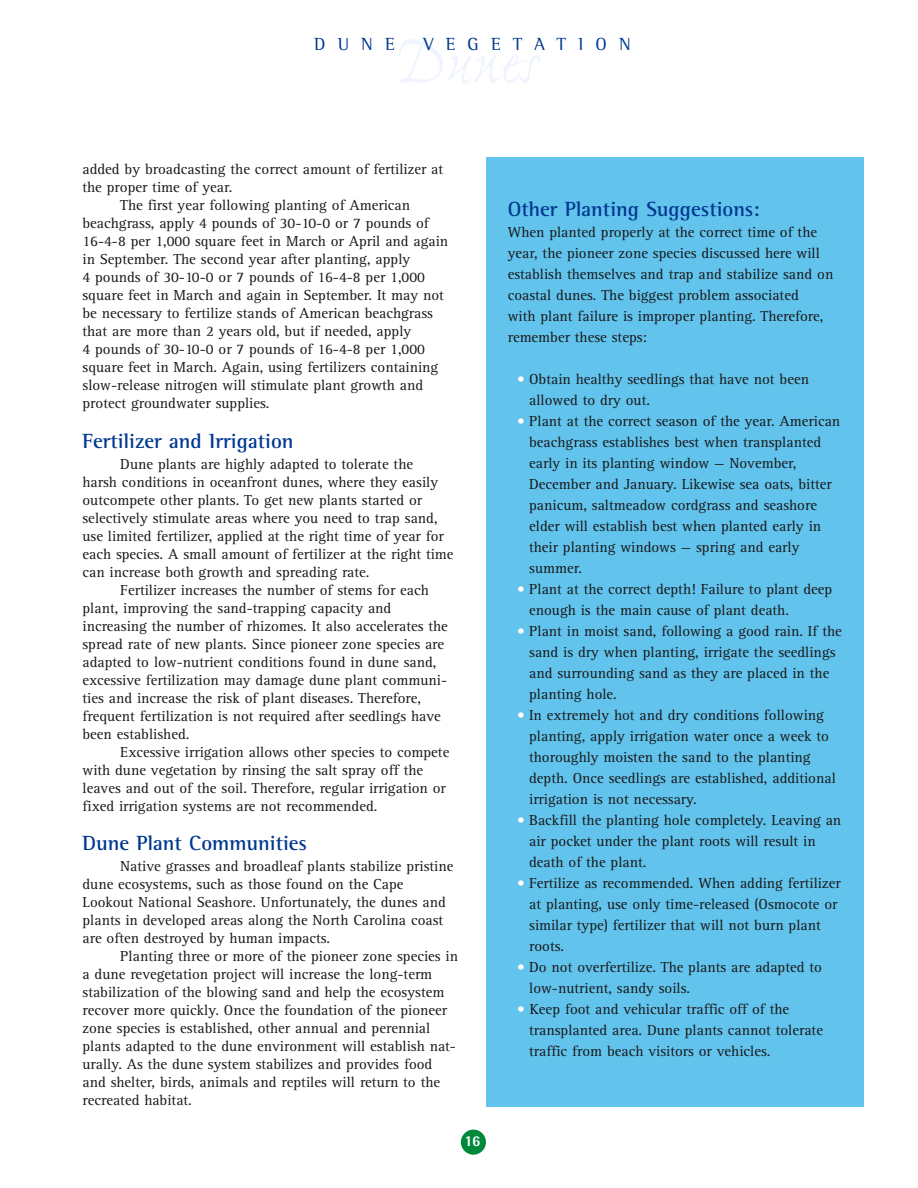
<style>
.page{position:relative;width:918px;height:1188px;background:#fff}
.page>*{position:absolute;margin:0;border:0;box-sizing:border-box;transform-origin:0 0}
.t1{font:700 21px "Rotis Semi Serif";color:#003890}
.t2{font:18px "Rotis Semi Serif";letter-spacing:.675em;color:#003890}
.t3{font:15px/21px "Rotis Serif";color:#181819}
.t4{font:800 15px "Rotis Semi Sans";color:#fff}
.s1{color:#fff}
</style>
<div class="page">
<div style="left:461px;top:1130px;width:25px;height:25px;background:#00893b;border-radius:50%"></div>
<div style="left:486px;top:158px;width:378px;height:949px;background:#62c3ec"></div>
<p class="t2" style="left:314px;top:37px;width:82px">DUNE</p>
<p class="t2" style="left:423px;top:37px;width:209px">VEGETATION</p>
<p class="t3" style="left:82px;top:160px;width:362px">added by broadcasting the correct amount of fertilizer at</p>
<p class="t3" style="left:82px;top:178px;width:151px">the proper time of year.</p>
<p class="t3" style="left:120px;top:196px;width:291px">The first year following planting of American</p>
<p class="t3" style="left:82px;top:214px;width:348px">beachgrass, apply 4 pounds of 30-10-0 or 7 pounds of</p>
<p class="t3" style="left:82px;top:232px;width:367px">16-4-8 per 1,000 square feet in March or April and again</p>
<p class="t3" style="left:82px;top:250px;width:329px">in September. The second year after planting, apply</p>
<p class="t3" style="left:82px;top:268px;width:344px">4 pounds of 30-10-0 or 7 pounds of 16-4-8 per 1,000</p>
<p class="t3" style="left:82px;top:286px;width:363px">square feet in March and again in September. It may not</p>
<p class="t3" style="left:82px;top:304px;width:352px">be necessary to fertilize stands of American beachgrass</p>
<p class="t3" style="left:82px;top:322px;width:330px">that are more than 2 years old, but if needed, apply</p>
<p class="t3" style="left:82px;top:340px;width:344px">4 pounds of 30-10-0 or 7 pounds of 16-4-8 per 1,000</p>
<p class="t3" style="left:82px;top:358px;width:357px">square feet in March. Again, using fertilizers containing</p>
<p class="t3" style="left:82px;top:376px;width:342px">slow-release nitrogen will stimulate plant growth and</p>
<p class="t3" style="left:82px;top:394px;width:189px">protect groundwater supplies.</p>
<h1 class="t1" style="left:82px;top:433px;width:213px">Fertilizer and Irrigation</h1>
<p class="t3" style="left:120px;top:455px;width:294px">Dune plants are highly adapted to tolerate the</p>
<p class="t3" style="left:82px;top:473px;width:357px">harsh conditions in oceanfront dunes, where they easily</p>
<p class="t3" style="left:82px;top:491px;width:341px">outcompete other plants. To get new plants started or</p>
<p class="t3" style="left:82px;top:509px;width:357px">selectively stimulate areas where you need to trap sand,</p>
<p class="t3" style="left:82px;top:527px;width:363px">use limited fertilizer, applied at the right time of year for</p>
<p class="t3" style="left:82px;top:545px;width:373px">each species. A small amount of fertilizer at the right time</p>
<p class="t3" style="left:82px;top:563px;width:289px">can increase both growth and spreading rate.</p>
<p class="t3" style="left:120px;top:581px;width:310px">Fertilizer increases the number of stems for each</p>
<p class="t3" style="left:82px;top:599px;width:310px">plant, improving the sand-trapping capacity and</p>
<p class="t3" style="left:82px;top:617px;width:367px">increasing the number of rhizomes. It also accelerates the</p>
<p class="t3" style="left:82px;top:635px;width:363px">spread rate of new plants. Since pioneer zone species are</p>
<p class="t3" style="left:82px;top:653px;width:355px">adapted to low-nutrient conditions found in dune sand,</p>
<p class="t3" style="left:82px;top:671px;width:366px">excessive fertilization may damage dune plant communi-</p>
<p class="t3" style="left:82px;top:689px;width:340px">ties and increase the risk of plant diseases. Therefore,</p>
<p class="t3" style="left:82px;top:707px;width:360px">frequent fertilization is not required after seedlings have</p>
<p class="t3" style="left:82px;top:725px;width:108px">been established.</p>
<p class="t3" style="left:120px;top:743px;width:331px">Excessive irrigation allows other species to compete</p>
<p class="t3" style="left:82px;top:761px;width:342px">with dune vegetation by rinsing the salt spray off the</p>
<p class="t3" style="left:82px;top:779px;width:365px">leaves and out of the soil. Therefore, regular irrigation or</p>
<p class="t3" style="left:82px;top:797px;width:296px">fixed irrigation systems are not recommended.</p>
<h1 class="t1" style="left:82px;top:836px;width:226px">Dune Plant Communities</h1>
<p class="t3" style="left:82px;top:859px;width:372px;line-height:18px;text-indent:38px">Native grasses and broadleaf plants stabilize pristine dune ecosystems, such as those found on the Cape Lookout National Seashore. Unfortunately, the dunes and plants in developed areas along the North Carolina coast are often destroyed by human impacts.</p>
<p class="t3" style="left:82px;top:949px;width:377px;line-height:18px;text-indent:38px">Planting three or more of the pioneer zone species in a dune revegetation project will increase the long-term stabilization of the blowing sand and help the ecosystem recover more quickly. Once the foundation of the pioneer zone species is established, other annual and perennial plants adapted to the dune environment will establish nat&shy;urally. As the dune system stabilizes and provides food and shelter, birds, animals and reptiles will return to the recreated habitat.</p>
<p class="t4" style="left:464px;top:1136px;width:18px">16</p>
<h1 class="t1" style="left:508px;top:201px;width:254px">Other Planting Suggestions:</h1>
<p class="t3" style="left:508px;top:223px;width:327px">When planted properly at the correct time of the year, the pioneer zone species discussed here will establish themselves and trap and stabilize sand on coastal dunes. The biggest problem associated<br>with plant failure is improper planting. Therefore, remember these steps:</p>
<p class="t3" style="left:529px;top:370px;width:281px;text-indent:-12px"><span class="s1">•</span> Obtain healthy seedlings that have not been allowed to dry out.</p>
<p class="t3" style="left:529px;top:412px;width:313px;text-indent:-12px"><span class="s1">•</span> Plant at the correct season of the year. American beachgrass establishes best when transplanted early in its planting window — November, December and January. Likewise sea oats, bitter panicum, saltmeadow cordgrass and seashore elder will establish best when planted early in their planting windows — spring and early summer.</p>
<p class="t3" style="left:529px;top:580px;width:305px;text-indent:-12px"><span class="s1">•</span> Plant at the correct depth! Failure to plant deep enough is the main cause of plant death.</p>
<p class="t3" style="left:529px;top:622px;width:314px;text-indent:-12px"><span class="s1">•</span> Plant in moist sand, following a good rain. If the sand is dry when planting, irrigate the seedlings and surrounding sand as they are placed in the planting hole.</p>
<p class="t3" style="left:529px;top:706px;width:308px;text-indent:-12px"><span class="s1">•</span> In extremely hot and dry conditions following planting, apply irrigation water once a week to thoroughly moisten the sand to the planting depth. Once seedlings are established, additional irrigation is not necessary.</p>
<p class="t3" style="left:529px;top:811px;width:314px;text-indent:-12px"><span class="s1">•</span> Backfill the planting hole completely. Leaving an air pocket under the plant roots will result in death of the plant.</p>
<p class="t3" style="left:529px;top:874px;width:313px;text-indent:-12px"><span class="s1">•</span> Fertilize as recommended. When adding fertilizer at planting, use only time-released (Osmocote or similar type) fertilizer that will not burn plant roots.</p>
<p class="t3" style="left:529px;top:958px;width:294px;text-indent:-12px"><span class="s1">•</span> Do not overfertilize. The plants are adapted to low-nutrient, sandy soils.</p>
<p class="t3" style="left:529px;top:1000px;width:295px;text-indent:-12px"><span class="s1">•</span> Keep foot and vehicular traffic off of the transplanted area. Dune plants cannot tolerate traffic from beach visitors or vehicles.</p>
</div>
